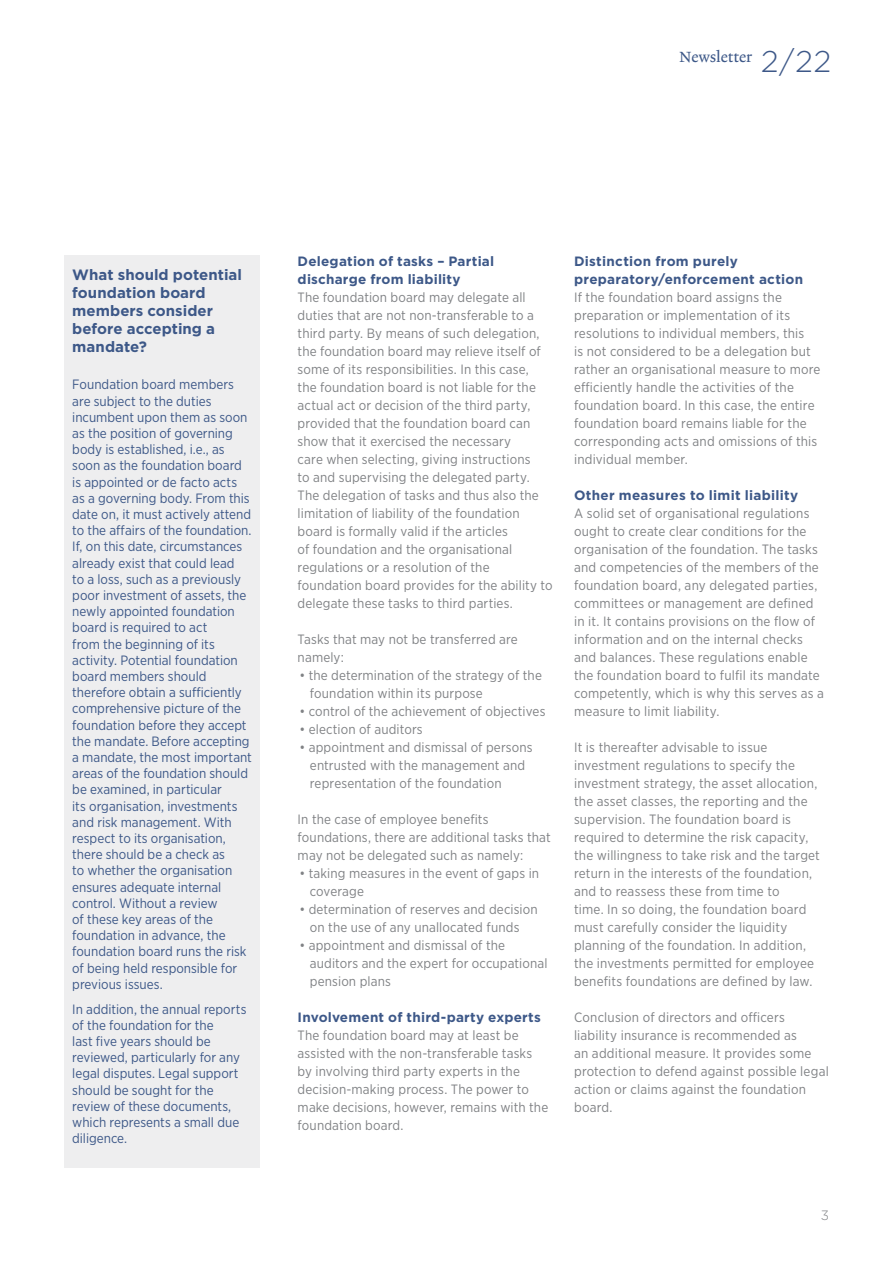
<style>
.page{position:relative;width:893px;height:1263px;background:#fff}
.page>*{position:absolute;margin:0;border:0;box-sizing:border-box;transform-origin:0 0}
.t1{font:300 30px "Gotham";color:#3d5888}
.t2{font:700 15px/18px "Gotham";color:#3d5888}
.t3{font:15px "Lexicon No 2 Roman A";color:#3d5888}
.t4{font:13.5px/18px "Gotham Narrow";letter-spacing:.01em;color:#808285}
.t5{font:13.5px/16.2px "Gotham Narrow";color:#3d5888}
.t6{font:700 13.5px/18px "Gotham";letter-spacing:.02em;color:#3d5888}
.t7{font:300 13.5px "Gotham";color:#808285}
</style>
<div class="page">
<div style="left:64px;top:255px;width:195px;height:913px;background:#eeeeef"></div>
<p class="t3" style="left:679px;top:48px;width:74px">Newsletter</p>
<h1 class="t1" style="left:761px;top:43px;width:72px">2/22</h1>
<p class="t2" style="left:72px;top:265px;width:171px">What should potential foundation board members consider before accepting a mandate?</p>
<p class="t5" style="left:72px;top:376px;width:181px">Foundation board members are subject to the duties incumbent upon them as soon as the position of governing body is established, i.e., as soon as the foundation board is appointed or de facto acts as a governing body. From this date on, it must actively attend to the affairs of the foundation.<br>If, on this date, circumstances already exist that could lead<br>to a loss, such as a previously poor investment of assets, the newly appointed foundation board is required to act<br>from the beginning of its activity. Potential foundation board members should therefore obtain a sufficiently comprehensive picture of the foundation before they accept the mandate. Before accepting a mandate, the most important areas of the foundation should be examined, in particular<br>its organisation, investments and risk management. With respect to its organisation, there should be a check as<br>to whether the organisation ensures adequate internal control. Without a review<br>of these key areas of the foundation in advance, the foundation board runs the risk of being held responsible for previous issues.</p>
<p class="t5" style="left:72px;top:1000px;width:176px">In addition, the annual reports of the foundation for the<br>last five years should be reviewed, particularly for any legal disputes. Legal support should be sought for the review of these documents, which represents a small due diligence.</p>
<p class="t6" style="left:298px;top:252px;width:198px">Delegation of tasks – Partial discharge from liability</p>
<p class="t4" style="left:298px;top:288px;width:256px">The foundation board may delegate all duties that are not non-transferable to a third party. By means of such delegation, the foundation board may relieve itself of some of its responsibilities. In this case,<br>the foundation board is not liable for the actual act or decision of the third party, provided that the foundation board can show that it exercised the necessary<br>care when selecting, giving instructions<br>to and supervising the delegated party.<br>The delegation of tasks and thus also the limitation of liability of the foundation board is formally valid if the articles<br>of foundation and the organisational regulations or a resolution of the foundation board provides for the ability to delegate these tasks to third parties.</p>
<p class="t4" style="left:298px;top:630px;width:222px">Tasks that may not be transferred are namely:</p>
<p class="t4" style="left:310px;top:666px;width:234px;text-indent:-11px">• the determination of the strategy of the foundation within its purpose</p>
<p class="t4" style="left:299px;top:702px;width:248px">• control of the achievement of objectives</p>
<p class="t4" style="left:299px;top:720px;width:125px">• election of auditors</p>
<p class="t4" style="left:310px;top:738px;width:224px;text-indent:-11px">• appointment and dismissal of persons entrusted with the management and representation of the foundation</p>
<p class="t4" style="left:298px;top:810px;width:255px">In the case of employee benefits foundations, there are additional tasks that may not be delegated such as namely:</p>
<p class="t4" style="left:310px;top:864px;width:231px;text-indent:-11px">• taking measures in the event of gaps in coverage</p>
<p class="t4" style="left:299px;top:900px;width:240px;text-align:center">• determination of reserves and decision on the use of any unallocated funds</p>
<p class="t4" style="left:310px;top:936px;width:239px;text-indent:-11px">• appointment and dismissal of the auditors and the expert for occupational pension plans</p>
<p class="t6" style="left:298px;top:1008px;width:245px">Involvement of third-party experts</p>
<p class="t4" style="left:298px;top:1026px;width:252px">The foundation board may at least be assisted with the non-transferable tasks by involving third party experts in the decision-making process. The power to make decisions, however, remains with the foundation board.</p>
<p class="t6" style="left:574px;top:252px;width:231px">Distinction from purely preparatory/enforcement action</p>
<p class="t4" style="left:574px;top:288px;width:248px">If the foundation board assigns the preparation or implementation of its resolutions to individual members, this<br>is not considered to be a delegation but rather an organisational measure to more efficiently handle the activities of the foundation board. In this case, the entire foundation board remains liable for the corresponding acts and omissions of this individual member.</p>
<p class="t6" style="left:574px;top:486px;width:226px">Other measures to limit liability</p>
<p class="t4" style="left:574px;top:504px;width:251px">A solid set of organisational regulations ought to create clear conditions for the organisation of the foundation. The tasks and competencies of the members of the foundation board, any delegated parties, committees or management are defined in it. It contains provisions on the flow of information and on the internal checks and balances. These regulations enable the foundation board to fulfil its mandate competently, which is why this serves as a measure to limit liability.</p>
<p class="t4" style="left:574px;top:738px;width:247px">It is thereafter advisable to issue investment regulations to specify the investment strategy, the asset allocation, the asset classes, the reporting and the supervision. The foundation board is required to determine the risk capacity, the willingness to take risk and the target return in the interests of the foundation, and to reassess these from time to<br>time. In so doing, the foundation board must carefully consider the liquidity planning of the foundation. In addition, the investments permitted for employee benefits foundations are defined by law.</p>
<p class="t4" style="left:574px;top:1008px;width:256px">Conclusion of directors and officers liability insurance is recommended as<br>an additional measure. It provides some protection to defend against possible legal action or claims against the foundation board.</p>
<p class="t7" style="left:821px;top:1207px;width:10px">3</p>
</div>
